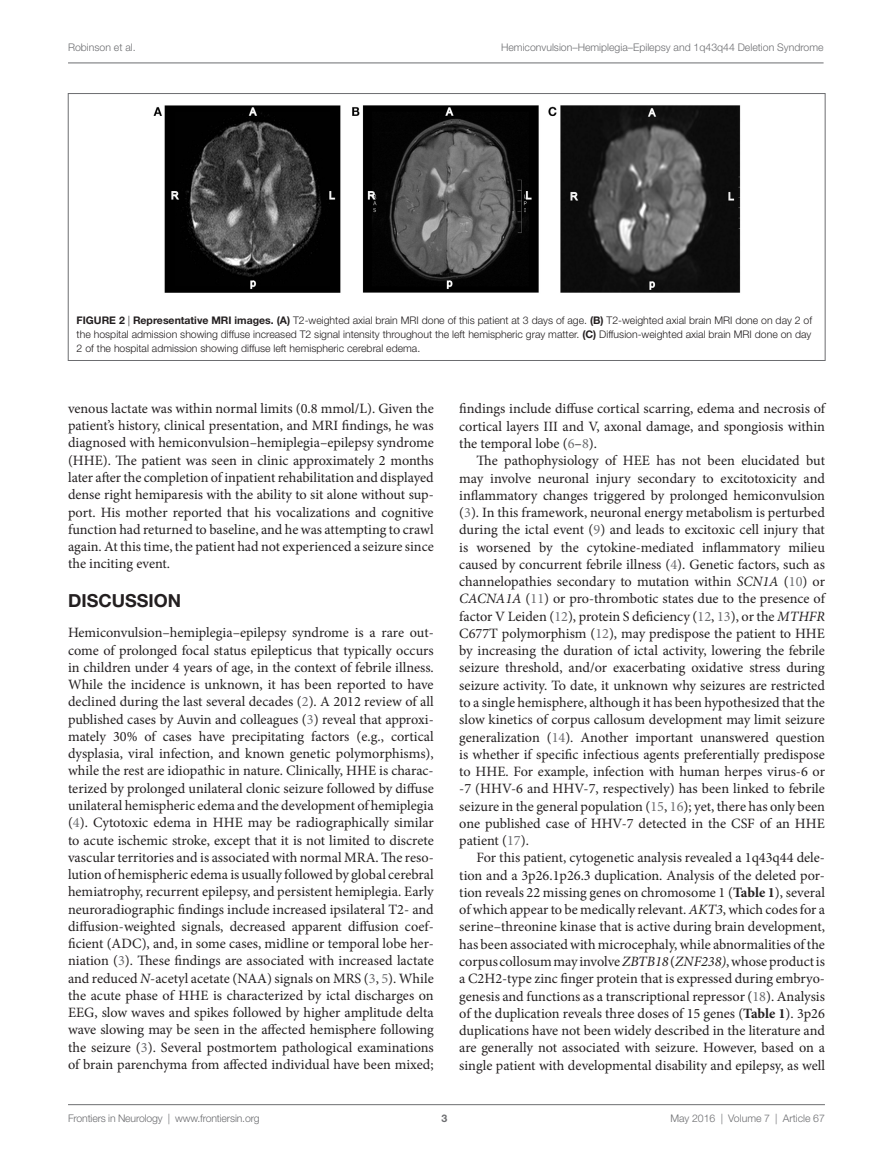
<style>
.page{position:relative;width:893px;height:1170px;background:#fff}
.page>*{position:absolute;margin:0;border:0;box-sizing:border-box;transform-origin:0 0}
.t1{font:700 18px "Helvetica Neue LT Std";color:#231f20}
.t2{font:14.25px/17.2px "Minion Pro";color:#231f20;text-align:justify}
.t3{font:300 10.5px/14.2px "Helvetica Neue LT Std";color:#231f20;text-align:justify}
.t4{font:300 10.5px "Helvetica Neue LT Std";color:#6c6d70}
.t5{font:700 10.5px "Helvetica Neue LT Std";color:#6c6d70}
.s1{font-weight:700}
.s2{color:#6c6d70}
.s3{font-style:italic}
</style>
<div class="page">
<img style="left:153px;top:105px;width:588px;height:188px">
<div style="left:68px;top:93px;width:757px;height:267px;border:1px solid #6c6d70"></div>
<hr style="left:68px;top:1104px;width:757px;height:1px;background:#6c6d70">
<hr style="left:68px;top:63px;width:756px;height:1px;background:#6c6d70">
<p class="t4" style="left:68px;top:41px;width:69px">Robinson et al.</p>
<p class="t4" style="left:501px;top:41px;width:324px">Hemiconvulsion–Hemiplegia–Epilepsy and 1q43q44 Deletion Syndrome</p>
<p class="t3" style="left:77px;top:312px;width:737px"><span class="s1">FIGURE 2</span> | <span class="s1">Representative MRI images. (A)</span> T2-weighted axial brain MRI done of this patient at 3 days of age. <span class="s1">(B)</span> T2-weighted axial brain MRI done on day 2 of the hospital admission showing diffuse increased T2 signal intensity throughout the left hemispheric gray matter. <span class="s1">(C)</span> Diffusion-weighted axial brain MRI done on day 2 of the hospital admission showing diffuse left hemispheric cerebral edema.</p>
<p class="t2" style="left:68px;top:400px;width:367px">venous lactate was within normal limits (0.8 mmol/L). Given the patient’s history, clinical presentation, and MRI findings, he was diagnosed with hemiconvulsion–hemiplegia–epilepsy syndrome (HHE). The patient was seen in clinic approximately 2 months later after the completion of inpatient rehabilitation and displayed dense right hemiparesis with the ability to sit alone without sup&shy;port. His mother reported that his vocalizations and cognitive function had returned to baseline, and he was attempting to crawl again. At this time, the patient had not experienced a seizure since the inciting event.</p>
<p class="t1" style="left:68px;top:589px;width:115px">DISCUSSION</p>
<p class="t2" style="left:68px;top:624px;width:367px">Hemiconvulsion–hemiplegia–epilepsy syndrome is a rare out&shy;come of prolonged focal status epilepticus that typically occurs in children under 4 years of age, in the context of febrile illness.<br>While the incidence is unknown, it has been reported to have declined during the last several decades (<span class="s2">2</span>). A 2012 review of all published cases by Auvin and colleagues (<span class="s2">3</span>) reveal that approxi&shy;mately 30% of cases have precipitating factors (e.g., cortical dysplasia, viral infection, and known genetic polymorphisms), while the rest are idiopathic in nature. Clinically, HHE is charac&shy;terized by prolonged unilateral clonic seizure followed by diffuse unilateral hemispheric edema and the development of hemiplegia (<span class="s2">4</span>). Cytotoxic edema in HHE may be radiographically similar to acute ischemic stroke, except that it is not limited to discrete vascular territories and is associated with normal MRA. The reso&shy;lution of hemispheric edema is usually followed by global cerebral hemiatrophy, recurrent epilepsy, and persistent hemiplegia. Early neuroradiographic findings include increased ipsilateral T2- and diffusion-weighted signals, decreased apparent diffusion coef&shy;ficient (ADC), and, in some cases, midline or temporal lobe her&shy;niation (<span class="s2">3</span>). These findings are associated with increased lactate and reduced <span class="s3">N</span>-acetyl acetate (NAA) signals on MRS (<span class="s2">3</span>, <span class="s2">5</span>). While the acute phase of HHE is characterized by ictal discharges on EEG, slow waves and spikes followed by higher amplitude delta wave slowing may be seen in the affected hemisphere following the seizure (<span class="s2">3</span>). Several postmortem pathological examinations of brain parenchyma from affected individual have been mixed;</p>
<p class="t2" style="left:459px;top:400px;width:367px">findings include diffuse cortical scarring, edema and necrosis of cortical layers III and V, axonal damage, and spongiosis within the temporal lobe (<span class="s2">6</span>–<span class="s2">8</span>).</p>
<p class="t2" style="left:459px;top:452px;width:367px;text-indent:17px">The pathophysiology of HEE has not been elucidated but may involve neuronal injury secondary to excitotoxicity and inflammatory changes triggered by prolonged hemiconvulsion (<span class="s2">3</span>). In this framework, neuronal energy metabolism is perturbed during the ictal event (<span class="s2">9</span>) and leads to excitoxic cell injury that is worsened by the cytokine-mediated inflammatory milieu caused by concurrent febrile illness (<span class="s2">4</span>). Genetic factors, such as channelopathies secondary to mutation within <span class="s3">SCN1A</span> (<span class="s2">10</span>) or <span class="s3">CACNA1A</span> (<span class="s2">11</span>) or pro-thrombotic states due to the presence of factor V Leiden (<span class="s2">12</span>), protein S deficiency (<span class="s2">12</span>, <span class="s2">13</span>), or the <span class="s3">MTHFR </span>C677T polymorphism (<span class="s2">12</span>), may predispose the patient to HHE by increasing the duration of ictal activity, lowering the febrile seizure threshold, and/or exacerbating oxidative stress during seizure activity. To date, it unknown why seizures are restricted to a single hemisphere, although it has been hypothesized that the slow kinetics of corpus callosum development may limit seizure generalization (<span class="s2">14</span>). Another important unanswered question is whether if specific infectious agents preferentially predispose to HHE. For example, infection with human herpes virus-6 or -7 (HHV-6 and HHV-7, respectively) has been linked to febrile seizure in the general population (<span class="s2">15</span>, <span class="s2">16</span>); yet, there has only been one published case of HHV-7 detected in the CSF of an HHE patient (<span class="s2">17</span>).</p>
<p class="t2" style="left:459px;top:849px;width:367px;text-indent:17px">For this patient, cytogenetic analysis revealed a 1q43q44 dele&shy;tion and a 3p26.1p26.3 duplication. Analysis of the deleted por&shy;tion reveals 22 missing genes on chromosome 1 (<span class="s1">Table 1</span>), several of which appear to be medically relevant. <span class="s3">AKT3</span>, which codes for a serine–threonine kinase that is active during brain development, has been associated with microcephaly, while abnormalities of the corpus collosum may involve <span class="s3">ZBTB18</span> (<span class="s3">ZNF238)</span>, whose product is a C2H2-type zinc finger protein that is expressed during embryo&shy;genesis and functions as a transcriptional repressor (<span class="s2">18</span>). Analysis of the duplication reveals three doses of 15 genes (<span class="s1">Table 1</span>). 3p26 duplications have not been widely described in the literature and are generally not associated with seizure. However, based on a single patient with developmental disability and epilepsy, as well</p>
<p class="t4" style="left:68px;top:1111px;width:193px">Frontiers in Neurology | www.frontiersin.org</p>
<p class="t4" style="left:670px;top:1111px;width:156px">May 2016 | Volume 7 | Article 67</p>
<p class="t5" style="left:441px;top:1111px;width:7px">3</p>
</div>
